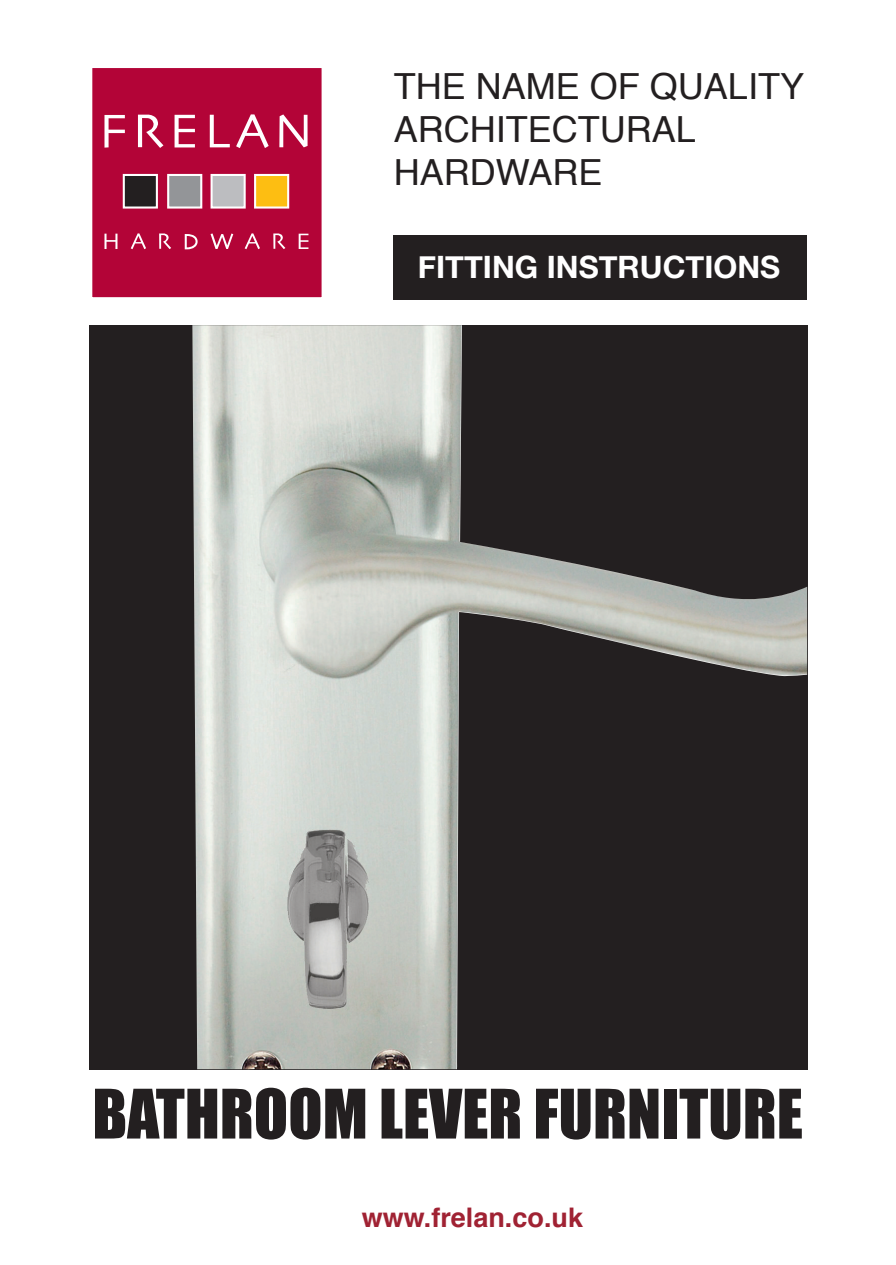
<style>
.page{position:relative;width:896px;height:1265px;background:#fff}
.page>*{position:absolute;margin:0;border:0;box-sizing:border-box;transform-origin:0 0}
.t1{font:63px "Impact";color:#231f20}
.t2{font:36px/43.2px "Helvetica";color:#231f20}
.t3{font:700 30.75px "Helvetica Neue";color:#fff}
.t4{font:700 27px "Helvetica";color:#a02233}
</style>
<div class="page">
<div style="left:90px;top:66px;width:233px;height:233px;background:#b30437"></div>
<div style="left:88px;top:64px;width:238px;height:237px;border:4px solid #fff"></div>
<svg style="left:138px;top:115px;width:25px;height:33px"></svg>
<svg style="left:174px;top:115px;width:21px;height:32px"></svg>
<svg style="left:210px;top:115px;width:20px;height:32px"></svg>
<svg style="left:236px;top:114px;width:32px;height:34px"></svg>
<svg style="left:279px;top:114px;width:28px;height:33px"></svg>
<svg style="left:298px;top:234px;width:10px;height:15px"></svg>
<svg style="left:273px;top:233px;width:12px;height:16px"></svg>
<svg style="left:244px;top:233px;width:16px;height:16px"></svg>
<svg style="left:210px;top:233px;width:23px;height:16px"></svg>
<svg style="left:159px;top:233px;width:12px;height:16px"></svg>
<svg style="left:131px;top:233px;width:15px;height:16px"></svg>
<svg style="left:104px;top:234px;width:13px;height:15px"></svg>
<svg style="left:185px;top:234px;width:12px;height:15px"></svg>
<svg style="left:104px;top:115px;width:21px;height:33px"></svg>
<div style="left:124px;top:175px;width:33px;height:33px;background:#231f20"></div>
<div style="left:123px;top:174px;width:35px;height:35px;border:2px solid #fff"></div>
<div style="left:168px;top:175px;width:33px;height:33px;background:#939598"></div>
<div style="left:167px;top:174px;width:35px;height:35px;border:2px solid #fff"></div>
<div style="left:211px;top:175px;width:33px;height:33px;background:#bcbdc0"></div>
<div style="left:210px;top:174px;width:36px;height:35px;border:2px solid #fff"></div>
<div style="left:255px;top:175px;width:33px;height:33px;background:#fdbe12"></div>
<div style="left:254px;top:174px;width:35px;height:35px;border:2px solid #fff"></div>
<div style="left:393px;top:236px;width:414px;height:64px;background:#231f20"></div>
<div style="left:89px;top:325px;width:718px;height:744px;background:#231f20"></div>
<img style="left:192px;top:325px;width:615px;height:744px">
<p class="t2" style="left:393px;top:67px;width:412px">THE NAME OF QUALITY<br>ARCHITECTURAL<br>HARDWARE</p>
<p class="t3" style="left:418px;top:248px;width:364px">FITTING INSTRUCTIONS</p>
<h1 class="t1" style="left:92px;top:1075px;width:712px">BATHROOM LEVER FURNITURE</h1>
<p class="t4" style="left:362px;top:1206px;width:223px">www.frelan.co.uk</p>
</div>
